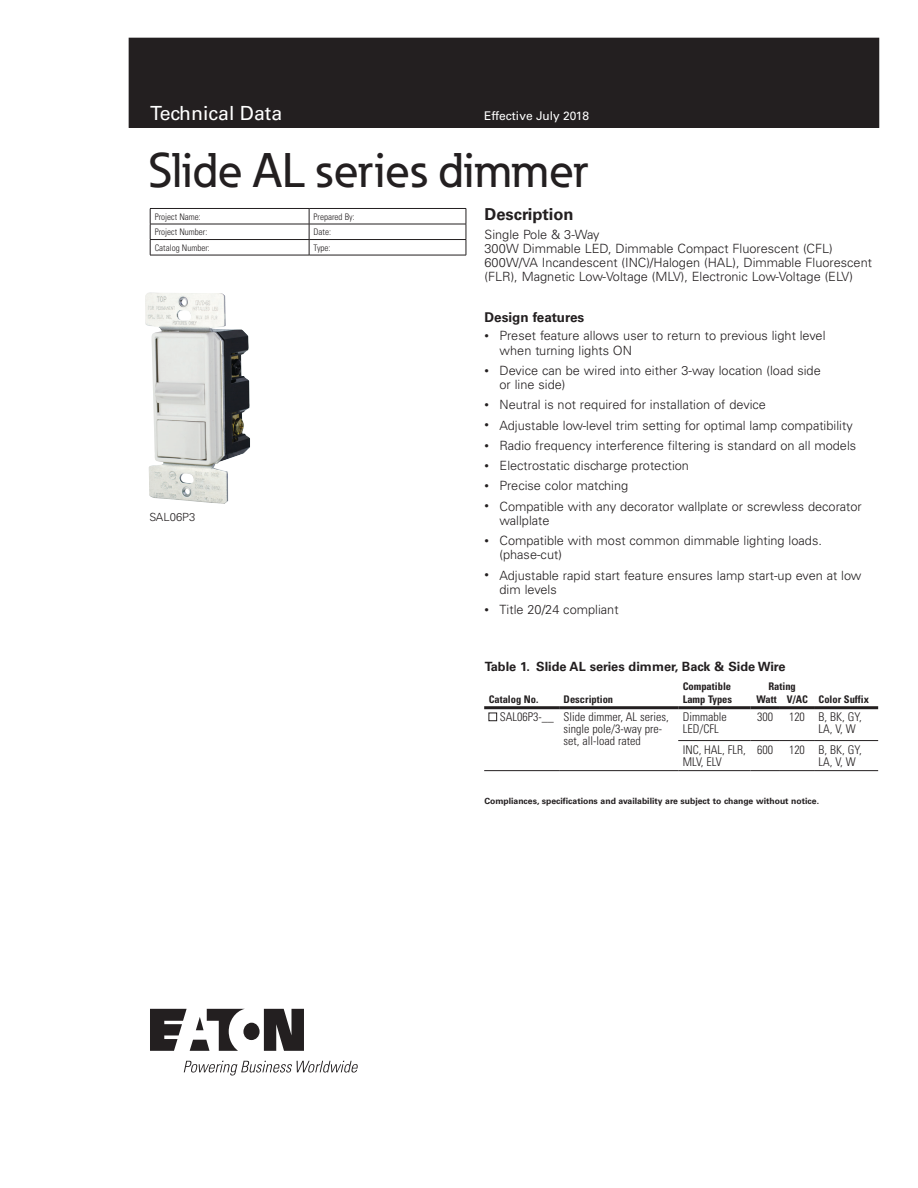
<style>
.page{position:relative;width:918px;height:1188px;background:#fff}
.page>*{position:absolute;margin:0;border:0;box-sizing:border-box;transform-origin:0 0}
.t1{font:500 48px "Eaton";color:#231f20}
.t2{font:19.5px "Univers LT Std";color:#fff}
.t3{font:700 16.5px "Univers LT Std";color:#231f20}
.t4{font:700 13.5px "Univers LT Std";color:#231f20}
.t5{font:300 12.75px/14.2px "Univers LT Std";color:#231f20}
.t6{font:700 12.75px "Univers LT Std";color:#231f20}
.t7{font:300 condensed 12px/12px "Univers LT Std";color:#231f20}
.t8{font:12px "Univers LT Std";color:#fff}
.t9{font:300 11.25px "Univers LT Std";color:#231f20}
.t10{font:700 condensed 10.5px/12.8px "Univers LT Std";color:#231f20}
.t11{font:300 condensed 9px "Univers LT Std";color:#231f20}
.t12{font:700 8.7px "Univers LT Std";color:#231f20}
.s1{font-size:9px}
</style>
<div class="page">
<div style="left:129px;top:38px;width:750px;height:89px;background:#231f20"></div>
<div style="left:129px;top:38px;width:750px;height:90px;border:1px solid #231f20"></div>
<hr style="left:150px;top:208px;width:159px;height:1px;background:#231f20">
<hr style="left:309px;top:208px;width:157px;height:1px;background:#231f20">
<hr style="left:150px;top:224px;width:159px;height:1px;background:#231f20">
<hr style="left:309px;top:224px;width:157px;height:1px;background:#231f20">
<hr style="left:150px;top:239px;width:159px;height:1px;background:#231f20">
<svg style="left:150px;top:209px;width:1px;height:46px"></svg>
<hr style="left:309px;top:239px;width:157px;height:1px;background:#231f20">
<svg style="left:309px;top:209px;width:1px;height:46px"></svg>
<svg style="left:466px;top:209px;width:1px;height:46px"></svg>
<hr style="left:150px;top:255px;width:159px;height:1px;background:#231f20">
<hr style="left:309px;top:255px;width:157px;height:1px;background:#231f20">
<img style="left:145px;top:293px;width:105px;height:211px">
<hr style="left:678px;top:740px;width:72px;height:1px;background:#231f20">
<hr style="left:750px;top:740px;width:30px;height:1px;background:#231f20">
<hr style="left:780px;top:740px;width:34px;height:1px;background:#231f20">
<hr style="left:814px;top:740px;width:64px;height:1px;background:#231f20">
<hr style="left:484px;top:770px;width:75px;height:1px;background:#231f20">
<hr style="left:559px;top:770px;width:119px;height:1px;background:#231f20">
<hr style="left:678px;top:770px;width:72px;height:1px;background:#231f20">
<hr style="left:750px;top:770px;width:30px;height:1px;background:#231f20">
<hr style="left:780px;top:770px;width:34px;height:1px;background:#231f20">
<hr style="left:814px;top:770px;width:64px;height:1px;background:#231f20">
<hr style="left:484px;top:706px;width:75px;height:3px;background:#231f20">
<hr style="left:559px;top:706px;width:119px;height:3px;background:#231f20">
<hr style="left:678px;top:706px;width:72px;height:3px;background:#231f20">
<hr style="left:814px;top:706px;width:64px;height:3px;background:#231f20">
<hr style="left:750px;top:706px;width:30px;height:3px;background:#231f20">
<hr style="left:780px;top:706px;width:34px;height:3px;background:#231f20">
<div style="left:489px;top:713px;width:8px;height:8px;border:1px solid #231f20"></div>
<svg style="left:150px;top:1009px;width:154px;height:42px"></svg>
<svg style="left:184px;top:1061px;width:174px;height:15px"></svg>
<h2 class="t2" style="left:150px;top:102px;width:134px">Technical Data</h2>
<p class="t8" style="left:484px;top:109px;width:106px">Effective July 2018</p>
<h1 class="t1" style="left:148px;top:141px;width:441px">Slide AL series dimmer</h1>
<p class="t11" style="left:155px;top:211px;width:48px">Project Name:</p>
<p class="t11" style="left:314px;top:211px;width:43px">Prepared By:</p>
<p class="t11" style="left:155px;top:226px;width:54px">Project Number:</p>
<p class="t11" style="left:314px;top:226px;width:19px">Date:</p>
<p class="t11" style="left:155px;top:242px;width:57px">Catalog Number:</p>
<p class="t11" style="left:314px;top:242px;width:18px">Type:</p>
<p class="t9" style="left:149px;top:510px;width:47px">SAL06P3</p>
<p class="t3" style="left:485px;top:205px;width:91px">Description</p>
<p class="t5" style="left:485px;top:227px;width:389px">Single Pole &amp; 3-Way<br>300W Dimmable LED, Dimmable Compact Fluorescent (CFL)<br>600W/VA Incandescent (INC)/Halogen (HAL), Dimmable Fluorescent (FLR), Magnetic Low-Voltage (MLV), Electronic Low-Voltage (ELV)</p>
<p class="t4" style="left:485px;top:309px;width:101px">Design features</p>
<p class="t5" style="left:500px;top:329px;width:327px;text-indent:-15px"><span class="s1">•</span> Preset feature allows user to return to previous light level when turning lights ON</p>
<p class="t5" style="left:500px;top:363px;width:323px;text-indent:-15px"><span class="s1">•</span> Device can be wired into either 3-way location (load side or line side)</p>
<p class="t5" style="left:485px;top:398px;width:283px"><span class="s1">•</span> Neutral is not required for installation of device</p>
<p class="t5" style="left:485px;top:418px;width:370px"><span class="s1">•</span> Adjustable low-level trim setting for optimal lamp compatibility</p>
<p class="t5" style="left:485px;top:438px;width:373px"><span class="s1">•</span> Radio frequency interference filtering is standard on all models</p>
<p class="t5" style="left:485px;top:458px;width:206px"><span class="s1">•</span> Electrostatic discharge protection</p>
<p class="t5" style="left:485px;top:479px;width:145px"><span class="s1">•</span> Precise color matching</p>
<p class="t5" style="left:500px;top:499px;width:364px;text-indent:-15px"><span class="s1">•</span> Compatible with any decorator wallplate or screwless decorator wallplate</p>
<p class="t5" style="left:500px;top:533px;width:324px;text-indent:-15px"><span class="s1">•</span> Compatible with most common dimmable lighting loads. (phase-cut)</p>
<p class="t5" style="left:500px;top:568px;width:364px;text-indent:-15px"><span class="s1">•</span> Adjustable rapid start feature ensures lamp start-up even at low dim levels</p>
<p class="t5" style="left:485px;top:602px;width:136px"><span class="s1">•</span> Title 20/24 compliant</p>
<p class="t6" style="left:485px;top:659px;width:302px">Table 1. Slide AL series dimmer, Back &amp; Side Wire</p>
<p class="t10" style="left:489px;top:693px;width:51px">Catalog No.</p>
<p class="t10" style="left:564px;top:693px;width:51px">Description</p>
<p class="t10" style="left:683px;top:680px;width:51px">Compatible<br>Lamp Types</p>
<p class="t10" style="left:756px;top:680px;width:114px;text-indent:12px">Rating<br>Watt V/AC Color Suffix</p>
<p class="t7" style="left:564px;top:711px;width:107px;text-indent:-64px">SAL06P3-__ Slide dimmer, AL series, single pole/3-way pre&shy;set, all-load rated</p>
<p class="t7" style="left:683px;top:711px;width:45px">Dimmable<br>LED/CFL</p>
<p class="t7" style="left:757px;top:711px;width:17px">300</p>
<p class="t7" style="left:819px;top:711px;width:45px;text-indent:-30px">120 B, BK, GY,<br>LA, V, W</p>
<p class="t7" style="left:683px;top:744px;width:65px">INC, HAL, FLR,<br>MLV, ELV</p>
<p class="t7" style="left:757px;top:744px;width:17px">600</p>
<p class="t7" style="left:819px;top:744px;width:45px;text-indent:-30px">120 B, BK, GY,<br>LA, V, W</p>
<p class="t12" style="left:484px;top:796px;width:336px">Compliances, specifications and availability are subject to change without notice.</p>
</div>
